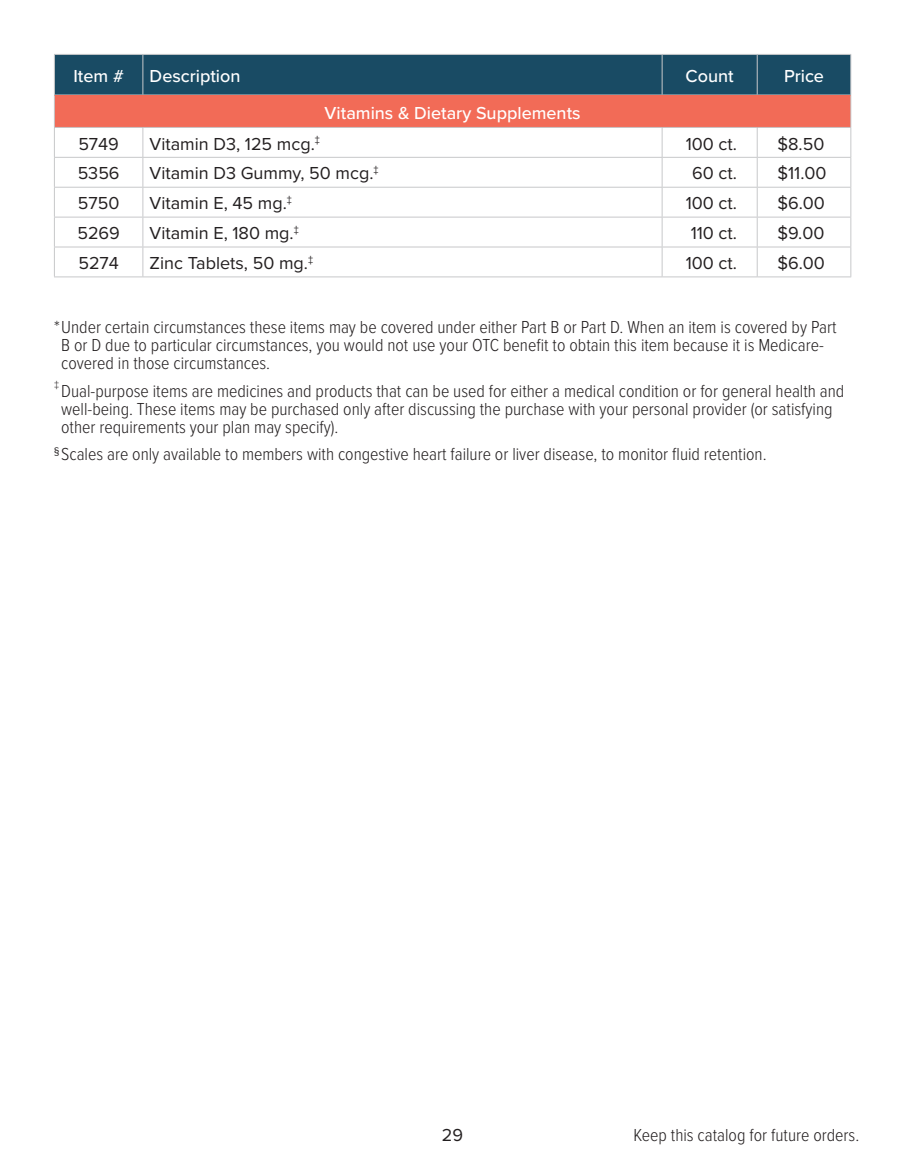
<style>
.page{position:relative;width:905px;height:1175px;background:#fff}
.page>*{position:absolute;margin:0;border:0;box-sizing:border-box;transform-origin:0 0}
.pag_symbols{font:300 18px/18px "Proxima Nova Cond";color:#231f20}
.pag_Table_Body{font:18px "Proxima Nova";color:#231f20}
.pag_Table_Sub_Head{font:500 18px "Proxima Nova";color:#fff}
.pag_Table_Header{font:500 18px "Proxima Nova";color:#fff}
.pag_symbols-2{font:300 15px "Proxima Nova";color:#231f20}
.pag_symbols-3{font:11.4px "Proxima Nova";color:#231f20}
</style>
<div class="page">
<div style="left:55px;top:55px;width:795px;height:40px;background:#194b64"></div>
<hr style="left:142px;top:55px;width:1px;height:40px;background:#c7c8ca">
<hr style="left:661px;top:55px;width:1px;height:40px;background:#c7c8ca">
<hr style="left:756px;top:55px;width:1px;height:40px;background:#c7c8ca">
<hr style="left:54px;top:54px;width:89px;height:1px;background:#c7c8ca">
<hr style="left:54px;top:55px;width:1px;height:40px;background:#c7c8ca">
<hr style="left:143px;top:54px;width:519px;height:1px;background:#c7c8ca">
<hr style="left:662px;top:54px;width:95px;height:1px;background:#c7c8ca">
<hr style="left:757px;top:54px;width:94px;height:1px;background:#c7c8ca">
<hr style="left:850px;top:55px;width:1px;height:40px;background:#c7c8ca">
<div style="left:54px;top:95px;width:796px;height:32px;background:#f26b57"></div>
<hr style="left:54px;top:95px;width:1px;height:32px;background:#c7c8ca">
<hr style="left:850px;top:95px;width:1px;height:32px;background:#c7c8ca">
<hr style="left:54px;top:127px;width:89px;height:1px;background:#c7c8ca">
<hr style="left:143px;top:127px;width:519px;height:1px;background:#c7c8ca">
<hr style="left:662px;top:127px;width:95px;height:1px;background:#c7c8ca">
<hr style="left:757px;top:127px;width:94px;height:1px;background:#c7c8ca">
<hr style="left:54px;top:157px;width:89px;height:1px;background:#c7c8ca">
<hr style="left:143px;top:157px;width:519px;height:1px;background:#c7c8ca">
<hr style="left:662px;top:157px;width:95px;height:1px;background:#c7c8ca">
<hr style="left:757px;top:157px;width:94px;height:1px;background:#c7c8ca">
<hr style="left:54px;top:187px;width:89px;height:1px;background:#c7c8ca">
<svg style="left:54px;top:128px;width:1px;height:89px"></svg>
<hr style="left:143px;top:187px;width:519px;height:1px;background:#c7c8ca">
<svg style="left:142px;top:128px;width:1px;height:89px"></svg>
<hr style="left:662px;top:187px;width:95px;height:1px;background:#c7c8ca">
<svg style="left:661px;top:128px;width:1px;height:89px"></svg>
<hr style="left:757px;top:187px;width:94px;height:1px;background:#c7c8ca">
<svg style="left:756px;top:128px;width:1px;height:89px"></svg>
<svg style="left:850px;top:128px;width:1px;height:89px"></svg>
<hr style="left:54px;top:217px;width:89px;height:1px;background:#c7c8ca">
<hr style="left:54px;top:217px;width:1px;height:30px;background:#c7c8ca">
<hr style="left:143px;top:217px;width:519px;height:1px;background:#c7c8ca">
<hr style="left:142px;top:217px;width:1px;height:30px;background:#c7c8ca">
<hr style="left:662px;top:217px;width:95px;height:1px;background:#c7c8ca">
<hr style="left:661px;top:217px;width:1px;height:30px;background:#c7c8ca">
<hr style="left:757px;top:217px;width:94px;height:1px;background:#c7c8ca">
<hr style="left:756px;top:217px;width:1px;height:30px;background:#c7c8ca">
<hr style="left:850px;top:217px;width:1px;height:30px;background:#c7c8ca">
<hr style="left:54px;top:247px;width:89px;height:1px;background:#c7c8ca">
<svg style="left:54px;top:247px;width:1px;height:29px"></svg>
<hr style="left:143px;top:247px;width:519px;height:1px;background:#c7c8ca">
<svg style="left:142px;top:247px;width:1px;height:29px"></svg>
<hr style="left:662px;top:247px;width:95px;height:1px;background:#c7c8ca">
<svg style="left:661px;top:247px;width:1px;height:29px"></svg>
<hr style="left:757px;top:247px;width:94px;height:1px;background:#c7c8ca">
<svg style="left:756px;top:247px;width:1px;height:29px"></svg>
<svg style="left:850px;top:247px;width:1px;height:29px"></svg>
<hr style="left:54px;top:276px;width:89px;height:1px;background:#c7c8ca">
<hr style="left:143px;top:276px;width:519px;height:1px;background:#c7c8ca">
<hr style="left:662px;top:276px;width:95px;height:1px;background:#c7c8ca">
<hr style="left:757px;top:276px;width:94px;height:1px;background:#c7c8ca">
<p class="pag_Table_Header" style="left:73px;top:62px;width:52px">Item #</p>
<p class="pag_Table_Header" style="left:150px;top:62px;width:92px">Description</p>
<p class="pag_Table_Header" style="left:685px;top:62px;width:50px">Count</p>
<p class="pag_Table_Header" style="left:784px;top:62px;width:42px">Price</p>
<p class="pag_Table_Sub_Head" style="left:324px;top:99px;width:257px">Vitamins &amp; Dietary Supplements</p>
<p class="pag_Table_Body" style="left:78px;top:130px;width:42px">5749</p>
<p class="pag_Table_Body" style="left:150px;top:130px;width:172px">Vitamin D3, 125 mcg.<sup>‡</sup></p>
<p class="pag_Table_Body" style="left:685px;top:130px;width:53px">100 ct.</p>
<p class="pag_Table_Body" style="left:777px;top:130px;width:48px">$8.50</p>
<p class="pag_Table_Body" style="left:78px;top:160px;width:43px">5356</p>
<p class="pag_Table_Body" style="left:150px;top:160px;width:230px">Vitamin D3 Gummy, 50 mcg.<sup>‡</sup></p>
<p class="pag_Table_Body" style="left:692px;top:160px;width:46px">60 ct.</p>
<p class="pag_Table_Body" style="left:777px;top:160px;width:51px">$11.00</p>
<p class="pag_Table_Body" style="left:78px;top:190px;width:43px">5750</p>
<p class="pag_Table_Body" style="left:150px;top:190px;width:144px">Vitamin E, 45 mg.<sup>‡</sup></p>
<p class="pag_Table_Body" style="left:685px;top:190px;width:53px">100 ct.</p>
<p class="pag_Table_Body" style="left:777px;top:190px;width:49px">$6.00</p>
<p class="pag_Table_Body" style="left:77px;top:220px;width:44px">5269</p>
<p class="pag_Table_Body" style="left:150px;top:220px;width:151px">Vitamin E, 180 mg.<sup>‡</sup></p>
<p class="pag_Table_Body" style="left:690px;top:220px;width:48px">110 ct.</p>
<p class="pag_Table_Body" style="left:777px;top:220px;width:48px">$9.00</p>
<p class="pag_Table_Body" style="left:78px;top:250px;width:42px">5274</p>
<p class="pag_Table_Body" style="left:150px;top:250px;width:165px">Zinc Tablets, 50 mg.<sup>‡</sup></p>
<p class="pag_Table_Body" style="left:685px;top:250px;width:53px">100 ct.</p>
<p class="pag_Table_Body" style="left:777px;top:250px;width:49px">$6.00</p>
<p class="pag_symbols" style="left:54px;top:317px;width:784px">*Under certain circumstances these items may be covered under either Part B or Part D. When an item is covered by Part</p>
<p class="pag_symbols" style="left:61px;top:335px;width:764px">B or D due to particular circumstances, you would not use your OTC benefit to obtain this item because it is Medicare&shy;covered in those circumstances.</p>
<p class="pag_symbols-2" style="left:54px;top:375px;width:7px">‡</p>
<p class="pag_symbols" style="left:61px;top:380px;width:784px">Dual-purpose items are medicines and products that can be used for either a medical condition or for general health and well-being. These items may be purchased only after discussing the purchase with your personal provider (or satisfying other requirements your plan may specify).</p>
<p class="pag_symbols-3" style="left:54px;top:442px;width:7px">§</p>
<p class="pag_symbols" style="left:61px;top:444px;width:707px">Scales are only available to members with congestive heart failure or liver disease, to monitor fluid retention.</p>
<p class="pag_Table_Body" style="left:442px;top:1121px;width:23px">29</p>
<p class="pag_symbols" style="left:633px;top:1125px;width:227px">Keep this catalog for future orders.</p>
</div>
